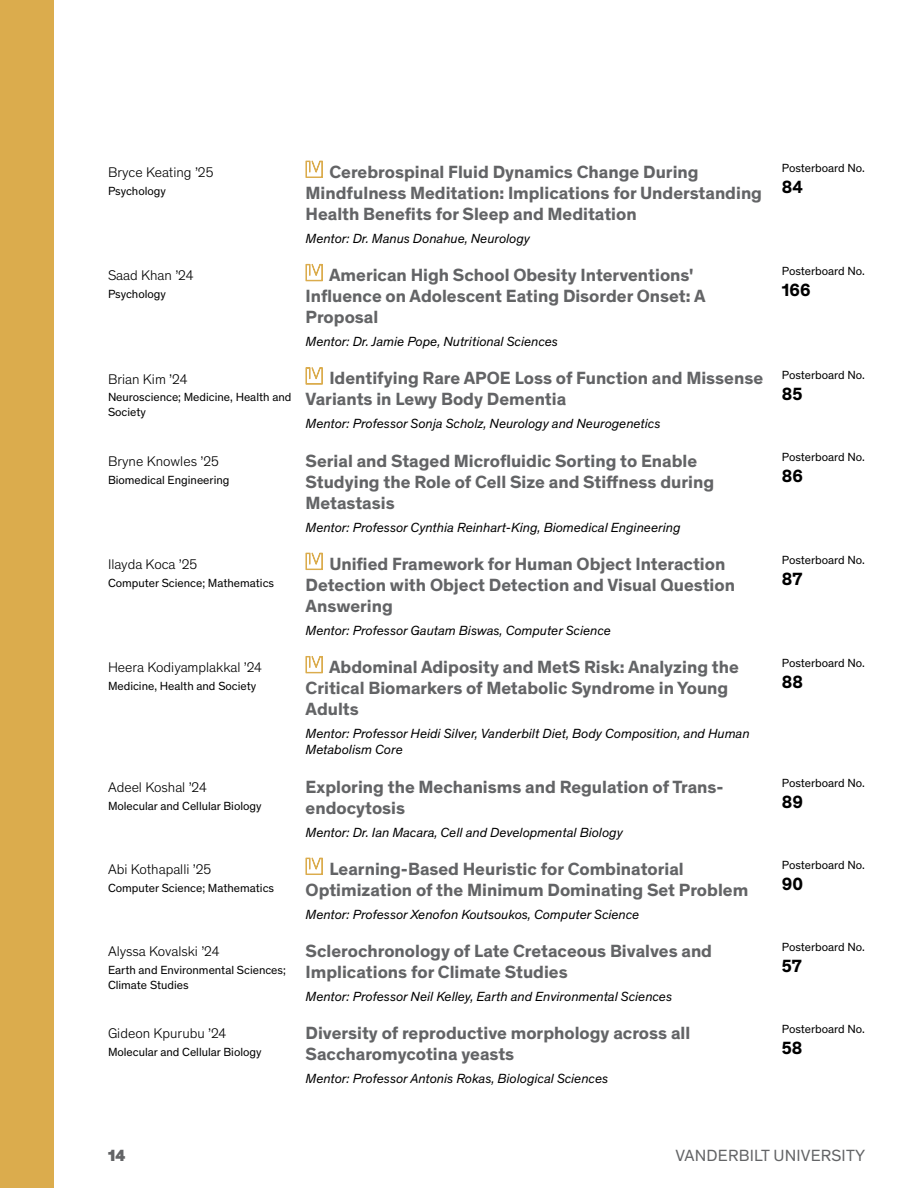
<style>
.page{position:relative;width:918px;height:1188px;background:#fff}
.page>*{position:absolute;margin:0;border:0;box-sizing:border-box;transform-origin:0 0}
.t1{font:700 18px/21px "Theinhardt";color:#636466}
.t2{font:700 18px "Theinhardt";color:#000}
.t3{font:16.5px "Theinhardt";letter-spacing:.01em;color:#636466}
.t4{font:900 16.5px "Theinhardt";color:#636466}
.t5{font:300 14.25px "Theinhardt";color:#000}
.t6{font:italic 13.5px/16.2px "Theinhardt";color:#000}
.t7{font:12px/15px "Theinhardt";color:#000}
</style>
<div class="page">
<div style="left:0;top:0;width:54px;height:1188px;background:#dbac4d"></div>
<svg style="left:305px;top:160px;width:18px;height:18px"></svg>
<svg style="left:305px;top:263px;width:18px;height:19px"></svg>
<svg style="left:305px;top:367px;width:18px;height:18px"></svg>
<svg style="left:305px;top:552px;width:18px;height:18px"></svg>
<svg style="left:305px;top:656px;width:18px;height:18px"></svg>
<svg style="left:305px;top:857px;width:18px;height:18px"></svg>
<p class="t5" style="left:108px;top:162px;width:107px">Bryce Keating ’25</p>
<p class="t7" style="left:108px;top:183px;width:60px">Psychology</p>
<p class="t1" style="left:306px;top:160px;width:458px;text-indent:24px">Cerebrospinal Fluid Dynamics Change During<br>Mindfulness Meditation: Implications for Understanding<br>Health Benefits for Sleep and Meditation</p>
<p class="t6" style="left:306px;top:229px;width:226px">Mentor: Dr. Manus Donahue, Neurology</p>
<p class="t5" style="left:108px;top:266px;width:87px">Saad Khan ’24</p>
<p class="t7" style="left:108px;top:286px;width:60px">Psychology</p>
<p class="t1" style="left:306px;top:263px;width:401px;text-indent:23px">American High School Obesity Interventions'<br>Influence on Adolescent Eating Disorder Onset: A<br>Proposal</p>
<p class="t6" style="left:306px;top:333px;width:254px">Mentor: Dr. Jamie Pope, Nutritional Sciences</p>
<p class="t5" style="left:108px;top:369px;width:81px">Brian Kim ’24</p>
<p class="t7" style="left:108px;top:389px;width:185px">Neuroscience; Medicine, Health and<br>Society</p>
<p class="t1" style="left:306px;top:367px;width:459px;text-indent:24px">Identifying Rare APOE Loss of Function and Missense<br>Variants in Lewy Body Dementia</p>
<p class="t6" style="left:306px;top:415px;width:356px">Mentor: Professor Sonja Scholz, Neurology and Neurogenetics</p>
<p class="t5" style="left:108px;top:451px;width:112px">Bryne Knowles ’25</p>
<p class="t7" style="left:108px;top:472px;width:123px">Biomedical Engineering</p>
<p class="t1" style="left:306px;top:449px;width:410px">Serial and Staged Microfluidic Sorting to Enable<br>Studying the Role of Cell Size and Stiffness during<br>Metastasis</p>
<p class="t6" style="left:306px;top:518px;width:376px">Mentor: Professor Cynthia Reinhart-King, Biomedical Engineering</p>
<p class="t5" style="left:108px;top:554px;width:91px">Ilayda Koca ’25</p>
<p class="t7" style="left:108px;top:575px;width:168px">Computer Science; Mathematics</p>
<p class="t1" style="left:306px;top:552px;width:431px;text-indent:24px">Unified Framework for Human Object Interaction<br>Detection with Object Detection and Visual Question<br>Answering</p>
<p class="t6" style="left:306px;top:621px;width:307px">Mentor: Professor Gautam Biswas, Computer Science</p>
<p class="t5" style="left:108px;top:658px;width:156px">Heera Kodiyamplakkal ’24</p>
<p class="t7" style="left:108px;top:678px;width:150px">Medicine, Health and Society</p>
<p class="t1" style="left:306px;top:655px;width:435px;text-indent:23px">Abdominal Adiposity and MetS Risk: Analyzing the<br>Critical Biomarkers of Metabolic Syndrome in Young<br>Adults</p>
<p class="t6" style="left:306px;top:725px;width:446px">Mentor: Professor Heidi Silver, Vanderbilt Diet, Body Composition, and Human<br>Metabolism Core</p>
<p class="t5" style="left:108px;top:777px;width:100px">Adeel Koshal ’24</p>
<p class="t7" style="left:108px;top:797px;width:155px">Molecular and Cellular Biology</p>
<p class="t1" style="left:306px;top:775px;width:419px">Exploring the Mechanisms and Regulation of Trans&shy;endocytosis</p>
<p class="t6" style="left:306px;top:823px;width:319px">Mentor: Dr. Ian Macara, Cell and Developmental Biology</p>
<p class="t5" style="left:108px;top:859px;width:105px">Abi Kothapalli ’25</p>
<p class="t7" style="left:108px;top:880px;width:168px">Computer Science; Mathematics</p>
<p class="t1" style="left:306px;top:857px;width:444px;text-indent:24px">Learning-Based Heuristic for Combinatorial<br>Optimization of the Minimum Dominating Set Problem</p>
<p class="t6" style="left:306px;top:905px;width:335px">Mentor: Professor Xenofon Koutsoukos, Computer Science</p>
<p class="t5" style="left:108px;top:942px;width:113px">Alyssa Kovalski ’24</p>
<p class="t7" style="left:108px;top:962px;width:179px">Earth and Environmental Sciences;<br>Climate Studies</p>
<p class="t1" style="left:306px;top:939px;width:408px">Sclerochronology of Late Cretaceous Bivalves and<br>Implications for Climate Studies</p>
<p class="t6" style="left:306px;top:987px;width:368px">Mentor: Professor Neil Kelley, Earth and Environmental Sciences</p>
<p class="t5" style="left:108px;top:1024px;width:120px">Gideon Kpurubu ’24</p>
<p class="t7" style="left:108px;top:1044px;width:155px">Molecular and Cellular Biology</p>
<p class="t1" style="left:306px;top:1021px;width:386px">Diversity of reproductive morphology across all<br>Saccharomycotina yeasts</p>
<p class="t6" style="left:306px;top:1070px;width:304px">Mentor: Professor Antonis Rokas, Biological Sciences</p>
<p class="t7" style="left:782px;top:160px;width:85px">Posterboard No.</p>
<p class="t2" style="left:782px;top:174px;width:23px">84</p>
<p class="t7" style="left:782px;top:263px;width:85px">Posterboard No.</p>
<p class="t2" style="left:782px;top:277px;width:30px">166</p>
<p class="t7" style="left:782px;top:367px;width:85px">Posterboard No.</p>
<p class="t2" style="left:782px;top:380px;width:22px">85</p>
<p class="t7" style="left:782px;top:449px;width:85px">Posterboard No.</p>
<p class="t2" style="left:782px;top:463px;width:23px">86</p>
<p class="t7" style="left:782px;top:552px;width:85px">Posterboard No.</p>
<p class="t2" style="left:782px;top:566px;width:22px">87</p>
<p class="t7" style="left:782px;top:655px;width:85px">Posterboard No.</p>
<p class="t2" style="left:782px;top:669px;width:23px">88</p>
<p class="t7" style="left:782px;top:775px;width:85px">Posterboard No.</p>
<p class="t2" style="left:782px;top:789px;width:23px">89</p>
<p class="t7" style="left:782px;top:857px;width:85px">Posterboard No.</p>
<p class="t2" style="left:782px;top:871px;width:23px">90</p>
<p class="t7" style="left:782px;top:939px;width:85px">Posterboard No.</p>
<p class="t2" style="left:782px;top:953px;width:22px">57</p>
<p class="t7" style="left:782px;top:1021px;width:85px">Posterboard No.</p>
<p class="t2" style="left:782px;top:1035px;width:22px">58</p>
<p class="t4" style="left:108px;top:1143px;width:19px">14</p>
<p class="t3" style="left:675px;top:1144px;width:191px">VANDERBILT UNIVERSITY</p>
</div>
